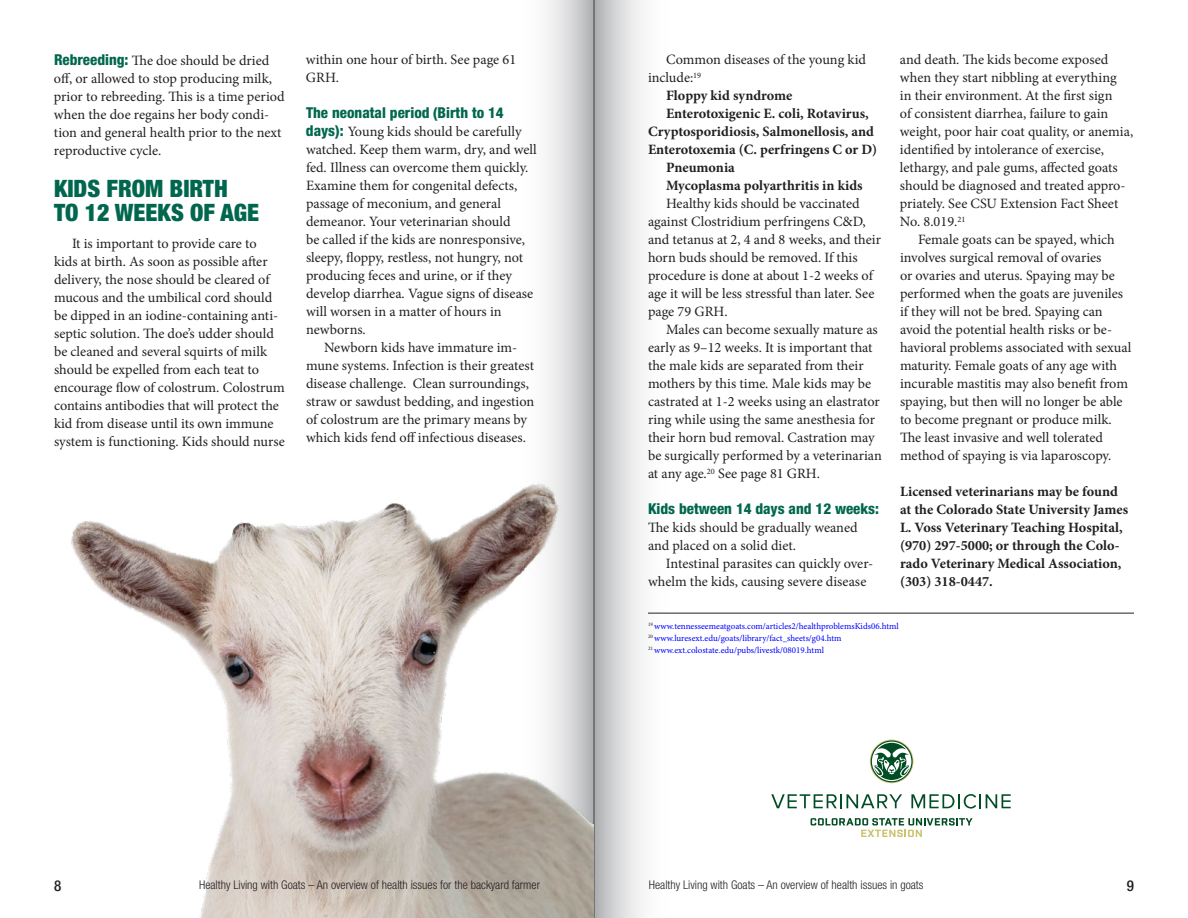
<style>
.page{position:relative;width:1188px;height:918px;background:#fff}
.page>*{position:absolute;margin:0;border:0;box-sizing:border-box;transform-origin:0 0}
.t1{font:900 condensed 24px/24px "Helvetica Neue LT Std";color:#00674e}
.t2{font:800 condensed 15px "Helvetica Neue LT Std";color:#00674e}
.t3{font:500 condensed 15px "Helvetica Neue LT Std";color:#231f20}
.t4{font:14.25px/18px "Minion Pro";color:#231f20}
.t5{font:700 14.25px/18px "Minion Pro";color:#231f20}
.t6{font:300 condensed 12px "Helvetica Neue LT Std";color:#231f20}
.t7{font:9px/12px "Minion Pro";color:#00f}
.s1{font-family:"Helvetica Neue LT Std";font-weight:800;font-stretch:condensed;font-size:15px;color:#00674e}
</style>
<div class="page">
<svg style="left:546px;top:0;width:48px;height:439px;background:#d5d5d7"></svg>
<div style="left:594px;top:0;width:81px;height:918px;background:linear-gradient(to right,#bcbdbf,#fff)"></div>
<hr style="left:594px;top:0;width:1px;height:918px;background:#231f20">
<img style="left:71px;top:439px;width:523px;height:479px">
<hr style="left:648px;top:613px;width:486px;height:1px;background:#231f20">
<svg style="left:771px;top:794px;width:131px;height:14px"></svg>
<svg style="left:911px;top:794px;width:100px;height:15px"></svg>
<svg style="left:811px;top:818px;width:162px;height:19px"></svg>
<svg style="left:870px;top:740px;width:43px;height:43px"></svg>
<svg style="left:871px;top:740px;width:42px;height:42px"></svg>
<svg style="left:872px;top:742px;width:39px;height:39px"></svg>
<p class="t4" style="left:54px;top:51px;width:232px"><span class="s1">Rebreeding:</span> The doe should be dried off, or allowed to stop producing milk, prior to rebreeding. This is a time period when the doe regains her body condi&shy;tion and general health prior to the next reproductive cycle.</p>
<h1 class="t1" style="left:54px;top:176px;width:207px">KIDS FROM BIRTH<br>TO 12 WEEKS OF AGE</h1>
<p class="t4" style="left:54px;top:234px;width:232px;text-indent:18px">It is important to provide care to<br>kids at birth. As soon as possible after delivery, the nose should be cleared of mucous and the umbilical cord should be dipped in an iodine-containing anti&shy;septic solution. The doe’s udder should be cleaned and several squirts of milk should be expelled from each teat to encourage flow of colostrum. Colostrum contains antibodies that will protect the kid from disease until its own immune system is functioning. Kids should nurse</p>
<p class="t4" style="left:306px;top:51px;width:212px">within one hour of birth. See page 61<br>GRH.</p>
<p class="t2" style="left:306px;top:104px;width:199px">The neonatal period (Birth to 14</p>
<p class="t4" style="left:306px;top:123px;width:232px"><span class="s1">days):</span> Young kids should be carefully watched. Keep them warm, dry, and well fed. Illness can overcome them quickly.<br>Examine them for congenital defects, passage of meconium, and general demeanor. Your veterinarian should<br>be called if the kids are nonresponsive, sleepy, floppy, restless, not hungry, not producing feces and urine, or if they develop diarrhea. Vague signs of disease will worsen in a matter of hours in newborns.</p>
<p class="t4" style="left:306px;top:339px;width:230px;text-align:center">Newborn kids have immature im&shy;mune systems. Infection is their greatest disease challenge. Clean surroundings, straw or sawdust bedding, and ingestion of colostrum are the primary means by which kids fend off infectious diseases.</p>
<p class="t4" style="left:666px;top:51px;width:202px">Common diseases of the young kid</p>
<p class="t4" style="left:648px;top:69px;width:55px">include:<sup>19</sup></p>
<p class="t5" style="left:666px;top:87px;width:128px">Floppy kid syndrome</p>
<p class="t5" style="left:666px;top:105px;width:204px">Enterotoxigenic E. coli, Rotavirus,</p>
<p class="t5" style="left:648px;top:123px;width:227px">Cryptosporidiosis, Salmonellosis, and</p>
<p class="t5" style="left:648px;top:141px;width:231px">Enterotoxemia (C. perfringens C or D)</p>
<p class="t5" style="left:666px;top:159px;width:70px">Pneumonia</p>
<p class="t5" style="left:666px;top:177px;width:198px">Mycoplasma polyarthritis in kids</p>
<p class="t4" style="left:648px;top:195px;width:235px;text-indent:18px">Healthy kids should be vaccinated against Clostridium perfringens C&amp;D, and tetanus at 2, 4 and 8 weeks, and their horn buds should be removed. If this procedure is done at about 1-2 weeks of age it will be less stressful than later. See page 79 GRH.</p>
<p class="t4" style="left:648px;top:321px;width:235px;text-indent:18px">Males can become sexually mature as early as 9–12 weeks. It is important that the male kids are separated from their mothers by this time. Male kids may be castrated at 1-2 weeks using an elastrator ring while using the same anesthesia for their horn bud removal. Castration may be surgically performed by a veterinarian at any age.<sup>20</sup> See page 81 GRH.</p>
<p class="t2" style="left:648px;top:500px;width:233px">Kids between 14 days and 12 weeks:</p>
<p class="t4" style="left:648px;top:519px;width:211px">The kids should be gradually weaned and placed on a solid diet.</p>
<p class="t4" style="left:648px;top:555px;width:227px;text-indent:18px">Intestinal parasites can quickly over&shy;whelm the kids, causing severe disease</p>
<p class="t4" style="left:900px;top:51px;width:235px">and death. The kids become exposed when they start nibbling at everything<br>in their environment. At the first sign<br>of consistent diarrhea, failure to gain weight, poor hair coat quality, or anemia, identified by intolerance of exercise, lethargy, and pale gums, affected goats should be diagnosed and treated appro&shy;priately. See CSU Extension Fact Sheet No. 8.019.<sup>21</sup></p>
<p class="t4" style="left:900px;top:231px;width:233px;text-indent:18px">Female goats can be spayed, which involves surgical removal of ovaries<br>or ovaries and uterus. Spaying may be performed when the goats are juveniles if they will not be bred. Spaying can avoid the potential health risks or be&shy;havioral problems associated with sexual maturity. Female goats of any age with incurable mastitis may also benefit from spaying, but then will no longer be able to become pregnant or produce milk.<br>The least invasive and well tolerated method of spaying is via laparoscopy.</p>
<p class="t5" style="left:900px;top:483px;width:230px">Licensed veterinarians may be found at the Colorado State University James L. Voss Veterinary Teaching Hospital, (970) 297-5000; or through the Colo&shy;rado Veterinary Medical Association, (303) 318-0447.</p>
<p class="t7" style="left:648px;top:620px;width:252px"><sup>19</sup> www.tennesseemeatgoats.com/articles2/healthproblemsKids06.html<br><sup>20</sup> www.luresext.edu/goats/library/fact_sheets/g04.htm<br><sup>21</sup> www.ext.colostate.edu/pubs/livestk/08019.html</p>
<p class="t3" style="left:54px;top:877px;width:9px">8</p>
<p class="t6" style="left:199px;top:878px;width:342px">Healthy Living with Goats – An overview of health issues for the backyard farmer</p>
<p class="t6" style="left:649px;top:878px;width:276px">Healthy Living with Goats – An overview of health issues in goats</p>
<p class="t3" style="left:1127px;top:877px;width:9px">9</p>
</div>
